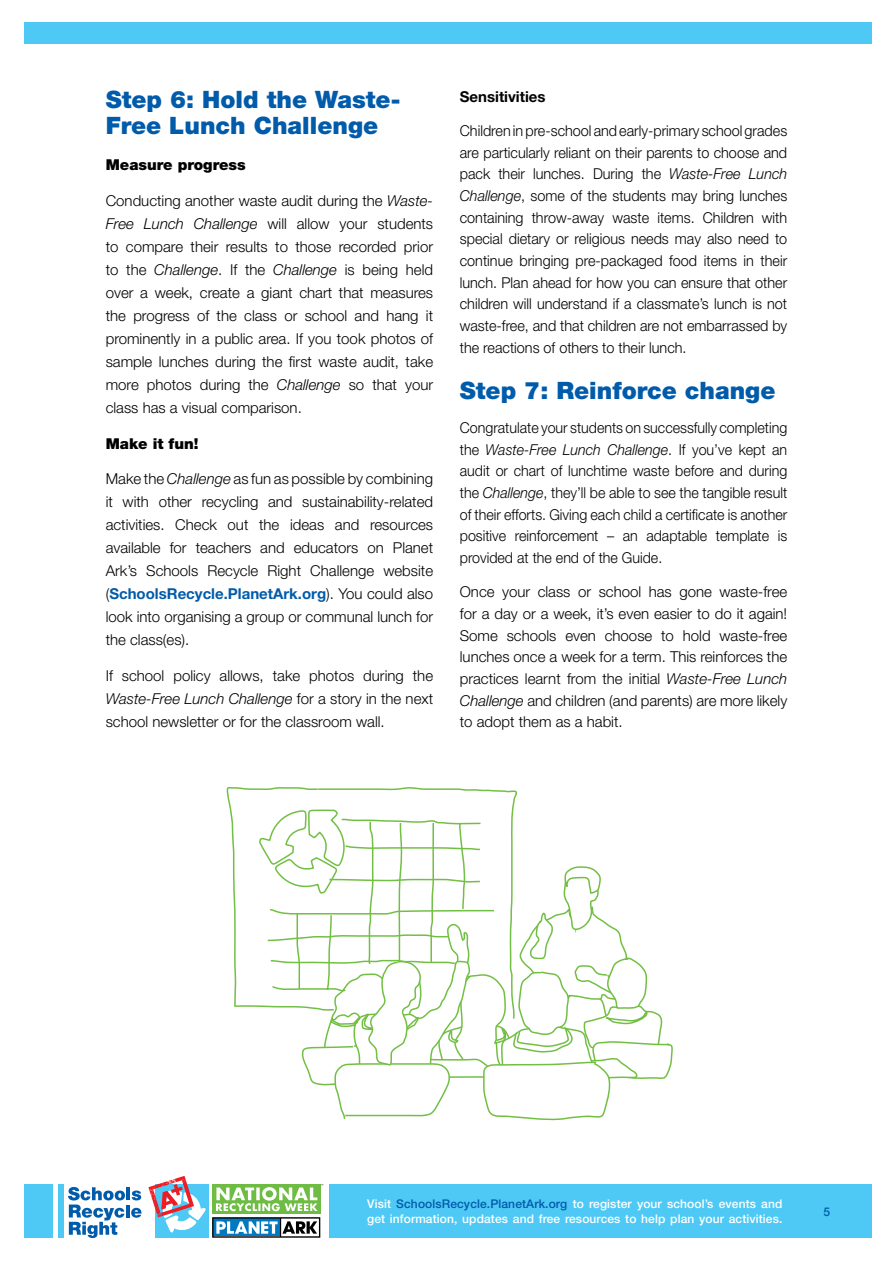
<style>
.page{position:relative;width:893px;height:1263px;background:#fff}
.page>*{position:absolute;margin:0;border:0;box-sizing:border-box;transform-origin:0 0}
.t1{font:900 24px/26px "Helvetica Neue";color:#005baa}
.t2{font:300 15px/23px "Helvetica Neue";color:#000;text-align:justify}
.t3{font:300 15px/21.6px "Helvetica Neue";color:#000;text-align:justify;scale:.96 1}
.t4{font:300 15px/21.6px "Helvetica Neue";color:#000;text-align:justify;scale:.95 1}
.t5{font:900 15px "Helvetica Neue";color:#000}
.t6{font:700 15px "Helvetica Neue";color:#000}
.t7{font:500 12px/14.4px "Helvetica Neue";letter-spacing:.01em;color:#fff}
.t8{font:500 12px "Helvetica Neue";color:#005baa}
.s1{font-style:italic}
.s2{font-weight:700;color:#005baa}
.s3{color:#005baa}
</style>
<div class="page">
<div style="left:329px;top:1184px;width:542px;height:53px;background:#4ec9f5"></div>
<div style="left:24px;top:1184px;width:28px;height:53px;background:#4ec9f5"></div>
<div style="left:24px;top:22px;width:847px;height:22px;background:#4ec9f5"></div>
<div style="left:155px;top:1184px;width:54px;height:54px;background:#4ec9f5"></div>
<svg style="left:212px;top:1217px;width:108px;height:21px"></svg>
<div style="left:212px;top:1184px;width:108px;height:30px;background:#6fbc44"></div>
<svg style="left:216px;top:1187px;width:105px;height:24px"></svg>
<div style="left:58px;top:1184px;width:6px;height:54px;background:#4ec9f5"></div>
<svg style="left:148px;top:1176px;width:58px;height:56px"></svg>
<svg style="left:68px;top:1187px;width:73px;height:51px"></svg>
<svg style="left:225px;top:787px;width:99px;height:412px"></svg>
<svg style="left:259px;top:787px;width:414px;height:348px"></svg>
<h1 class="t1" style="left:106px;top:87px;width:296px">Step 6: Hold the Waste-<br>Free Lunch Challenge</h1>
<p class="t5" style="left:106px;top:156px;width:142px">Measure progress</p>
<p class="t2" style="left:106px;top:189px;width:329px">Conducting another waste audit during the <span class="s1">Waste-Free Lunch Challenge</span> will allow your students to compare their results to those recorded prior to the <span class="s1">Challenge</span>. If the <span class="s1">Challenge</span> is being held over a week, create a giant chart that measures the progress of the class or school and hang it prominently in a public area. If you took photos of sample lunches during the first waste audit, take more photos during the <span class="s1">Challenge</span> so that your class has a visual comparison.</p>
<p class="t5" style="left:106px;top:434px;width:94px">Make it fun!</p>
<p class="t2" style="left:106px;top:467px;width:329px">Make the <span class="s1">Challenge</span> as fun as possible by combining it with other recycling and sustainability-related activities. Check out the ideas and resources available for teachers and educators on Planet Ark’s Schools Recycle Right Challenge website (<span class="s2">SchoolsRecycle.PlanetArk.org</span>). You could also look into organising a group or communal lunch for the class(es).</p>
<p class="t2" style="left:106px;top:664px;width:329px">If school policy allows, take photos during the <span class="s1">Waste-Free Lunch Challenge</span> for a story in the next school newsletter or for the classroom wall.</p>
<p class="t6" style="left:460px;top:87px;width:87px">Sensitivities</p>
<p class="t3" style="left:460px;top:120px;width:343px">Children in pre-school and early-primary school grades are particularly reliant on their parents to choose and pack their lunches. During the <span class="s1">Waste-Free Lunch Challenge</span>, some of the students may bring lunches containing throw-away waste items. Children with special dietary or religious needs may also need to continue bringing pre-packaged food items in their lunch. Plan ahead for how you can ensure that other children will understand if a classmate’s lunch is not waste-free, and that children are not embarrassed by the reactions of others to their lunch.</p>
<h1 class="t1" style="left:460px;top:377px;width:317px">Step 7: Reinforce change</h1>
<p class="t4" style="left:460px;top:416px;width:346px">Congratulate your students on successfully completing the <span class="s1">Waste-Free Lunch Challenge</span>. If you’ve kept an audit or chart of lunchtime waste before and during the <span class="s1">Challenge</span>, they’ll be able to see the tangible result of their efforts. Giving each child a certificate is another positive reinforcement – an adaptable template is provided at the end of the Guide.</p>
<p class="t2" style="left:460px;top:581px;width:329px;line-height:21.6px">Once your class or school has gone waste-free for a day or a week, it’s even easier to do it again!<br>Some schools even choose to hold waste-free lunches once a week for a term. This reinforces the practices learnt from the initial <span class="s1">Waste-Free Lunch Challenge</span> and children (and parents) are more likely to adopt them as a habit.</p>
<p class="t7" style="left:367px;top:1197px;width:417px">Visit <span class="s3">SchoolsRecycle.PlanetArk.org</span> to register your school’s events and get information, updates and free resources to help plan your activities.</p>
<p class="t8" style="left:823px;top:1204px;width:8px">5</p>
</div>
